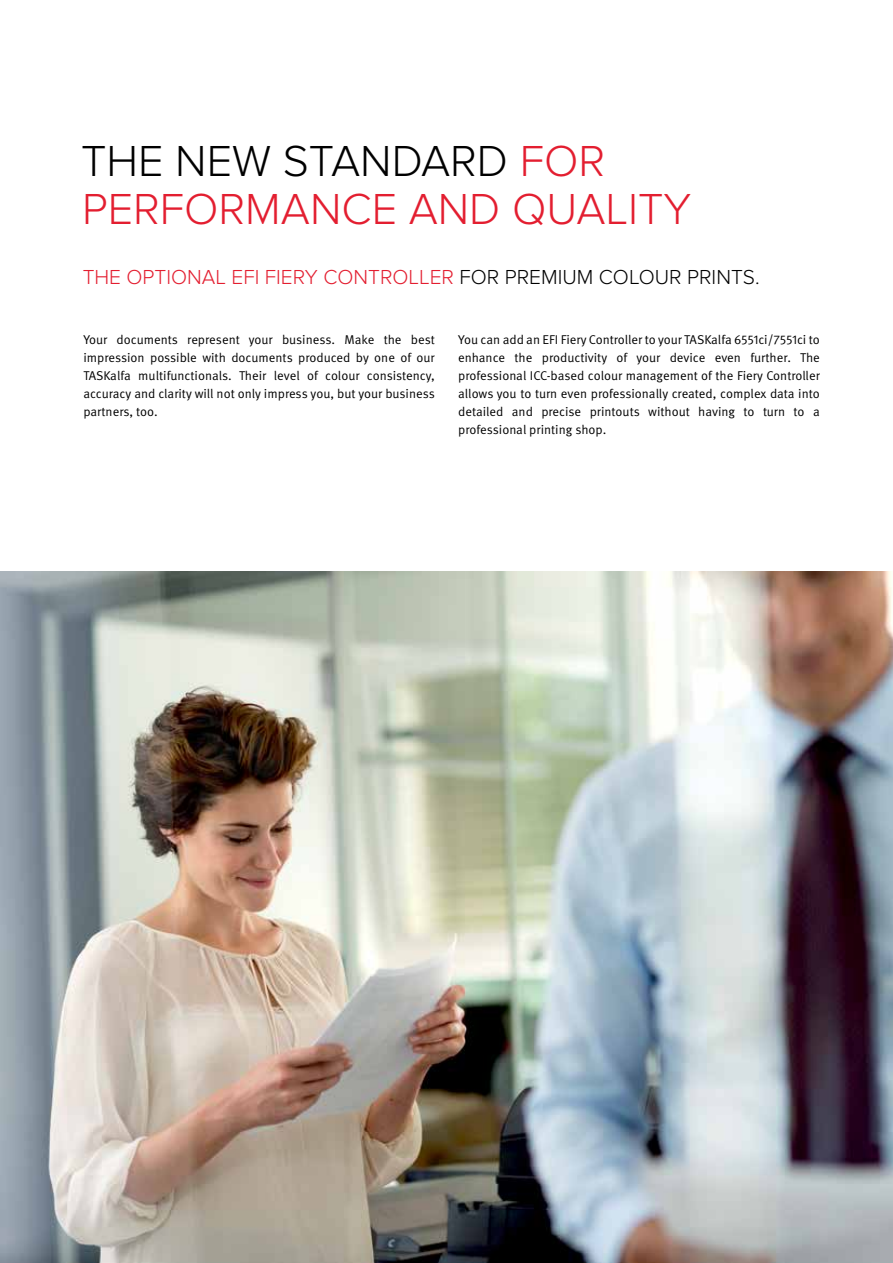
<style>
.page{position:relative;width:893px;height:1263px;background:#fff}
.page>*{position:absolute;margin:0;border:0;box-sizing:border-box;transform-origin:0 0}
.t1{font:300 45px/48px "Proxima Nova";color:#e31e30}
.t2{font:300 21px "Proxima Nova";color:#e31e30}
.t3{font:12.75px/18px "Meta Pro Norm";color:#000;text-align:justify}
.s1{color:#000}
</style>
<div class="page">
<img style="left:0;top:572px;width:893px;height:691px">
<h1 class="t1" style="left:81px;top:137px;width:612px"><span class="s1">THE NEW STANDARD</span> FOR<br>PERFORMANCE AND QUALITY</h1>
<h2 class="t2" style="left:83px;top:265px;width:678px">THE OPTIONAL EFI FIERY CONTROLLER <span class="s1">FOR PREMIUM COLOUR PRINTS.</span></h2>
<p class="t3" style="left:83px;top:329px;width:353px">Your documents represent your business. Make the best impression possible with documents produced by one of our TASKalfa multifunctionals. Their level of colour consistency, accuracy and clarity will not only impress you, but your business partners, too.</p>
<p class="t3" style="left:458px;top:329px;width:363px">You can add an EFI Fiery Controller to your TASKalfa 6551ci/7551ci to enhance the productivity of your device even further. The professional ICC-based colour management of the Fiery Controller allows you to turn even professionally created, complex data into detailed and precise printouts without having to turn to a professional printing shop.</p>
</div>
